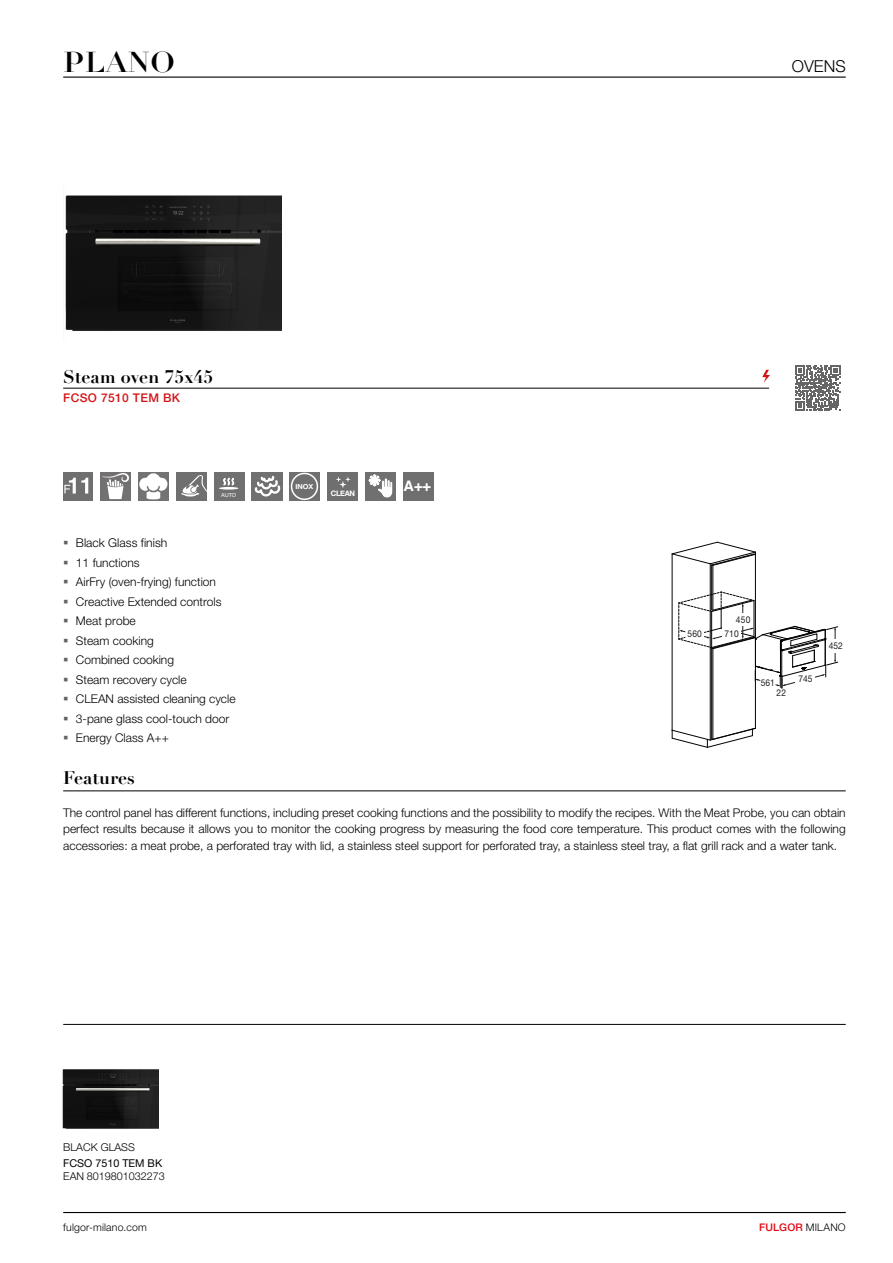
<style>
.page{position:relative;width:893px;height:1263px;background:#fff}
.page>*{position:absolute;margin:0;border:0;box-sizing:border-box;transform-origin:0 0}
.t1{font:28.35px "Didot LT Pro Headline";color:#000;scale:1.11 1}
.t2{font:700 18px "Didot LT Pro";color:#000}
.t3{font:300 16.5px "Helvetica Neue LT Std";color:#000}
.t4{font:700 14.55px "Helvetica";color:#fff}
.t5{font:300 12.15px "Helvetica Neue LT Std";color:#000}
.t6{font:300 12px/16.5px "Helvetica Neue LT Std";color:#000;text-align:justify}
.t7{font:500 12px "Helvetica Neue LT Std";letter-spacing:.03em;color:#d51317}
.t8{font:300 10.8px "Helvetica Neue LT Std";color:#000}
.t9{font:10.8px "Helvetica Neue LT Std";color:#000}
.t10{font:300 10.5px "Helvetica Neue LT Std";letter-spacing:.02em;color:#000}
.t11{font:500 10.5px "Helvetica Neue LT Std";letter-spacing:.02em;color:#e30613}
.t12{font:9.3px "Helvetica Neue LT Std";color:#1d1e1b;scale:.9 1}
.t13{font:700 7.5px "Helvetica Neue";letter-spacing:-.04em;color:#fff}
.t14{font:700 6.9px "Helvetica Neue";color:#fff;scale:1.07 1}
.t15{font:5.55px "Helvetica Neue LT Std";color:#fff}
.s1{color:#646363}
.s2{font-weight:300;color:#000}
</style>
<div class="page">
<hr style="left:63px;top:77px;width:783px;height:1px;background:#000">
<hr style="left:63px;top:388px;width:706px;height:1px;background:#000">
<hr style="left:63px;top:791px;width:783px;height:1px;background:#000">
<hr style="left:63px;top:1024px;width:783px;height:1px;background:#000">
<svg style="left:762px;top:370px;width:8px;height:13px"></svg>
<div style="left:365px;top:472px;width:30px;height:29px;background:#707070"></div>
<svg style="left:369px;top:474px;width:23px;height:23px"></svg>
<div style="left:176px;top:472px;width:31px;height:29px;background:#706f6f"></div>
<svg style="left:181px;top:475px;width:26px;height:21px"></svg>
<img style="left:139px;top:472px;width:30px;height:29px">
<div style="left:214px;top:472px;width:30px;height:29px;background:#707070"></div>
<svg style="left:223px;top:477px;width:12px;height:9px"></svg>
<hr style="left:219px;top:487px;width:19px;height:3px;background:#fff;border-radius:50%">
<div style="left:290px;top:472px;width:30px;height:29px;background:#706f6f"></div>
<div style="left:291px;top:473px;width:27px;height:27px;border:2px solid #fff;border-radius:50%"></div>
<div style="left:403px;top:472px;width:30px;height:29px;background:#706f6f"></div>
<div style="left:327px;top:472px;width:31px;height:29px;background:#706f6f"></div>
<svg style="left:336px;top:477px;width:15px;height:11px"></svg>
<div style="left:252px;top:472px;width:30px;height:29px;background:#707070"></div>
<svg style="left:255px;top:476px;width:25px;height:21px"></svg>
<svg style="left:101px;top:472px;width:30px;height:29px"></svg>
<svg style="left:102px;top:473px;width:27px;height:26px"></svg>
<div style="left:63px;top:472px;width:30px;height:29px;background:#706f6f"></div>
<svg style="left:64px;top:478px;width:24px;height:15px"></svg>
<img style="left:62px;top:1069px;width:97px;height:60px">
<img style="left:65px;top:195px;width:217px;height:136px">
<svg style="left:795px;top:366px;width:45px;height:45px"></svg>
<hr style="left:672px;top:554px;width:1px;height:176px;background:#010202">
<hr style="left:755px;top:552px;width:1px;height:176px;background:#020203">
<hr style="left:710px;top:564px;width:1px;height:176px;background:#010202">
<hr style="left:711px;top:565px;width:1px;height:45px;background:#010202">
<hr style="left:713px;top:565px;width:1px;height:45px;background:#010202">
<svg style="left:672px;top:542px;width:84px;height:24px"></svg>
<hr style="left:713px;top:649px;width:1px;height:90px;background:#010202">
<hr style="left:711px;top:648px;width:1px;height:91px;background:#010202">
<svg style="left:672px;top:728px;width:84px;height:20px"></svg>
<svg style="left:678px;top:592px;width:160px;height:97px"></svg>
<hr style="left:63px;top:1212px;width:783px;height:1px;background:#000">
<h1 class="t1" style="left:63px;top:45px;width:102px">PLANO</h1>
<h3 class="t3" style="left:792px;top:56px;width:55px">OVENS</h3>
<h2 class="t2" style="left:63px;top:365px;width:152px">Steam oven 75x45</h2>
<p class="t7" style="left:63px;top:390px;width:118px">FCSO 7510 TEM BK</p>
<p class="t15" style="left:221px;top:492px;width:17px">AUTO</p>
<p class="t5" style="left:63px;top:535px;width:106px"><span class="s1">▪</span> Black Glass finish</p>
<p class="t6" style="left:63px;top:554px;width:78px"><span class="s1">▪</span> 11 functions</p>
<p class="t6" style="left:63px;top:573px;width:154px"><span class="s1">▪</span> AirFry (oven-frying) function</p>
<p class="t6" style="left:63px;top:593px;width:160px"><span class="s1">▪</span> Creactive Extended controls</p>
<p class="t6" style="left:63px;top:612px;width:74px"><span class="s1">▪</span> Meat probe</p>
<p class="t6" style="left:63px;top:632px;width:92px"><span class="s1">▪</span> Steam cooking</p>
<p class="t6" style="left:63px;top:651px;width:112px"><span class="s1">▪</span> Combined cooking</p>
<p class="t6" style="left:63px;top:671px;width:125px"><span class="s1">▪</span> Steam recovery cycle</p>
<p class="t6" style="left:63px;top:690px;width:174px"><span class="s1">▪</span> CLEAN assisted cleaning cycle</p>
<p class="t6" style="left:63px;top:710px;width:167px"><span class="s1">▪</span> 3-pane glass cool-touch door</p>
<p class="t6" style="left:63px;top:729px;width:107px"><span class="s1">▪</span> Energy Class A++</p>
<h2 class="t2" style="left:63px;top:766px;width:73px">Features</h2>
<p class="t14" style="left:296px;top:481px;width:18px">INOX</p>
<p class="t4" style="left:404px;top:474px;width:29px">A++</p>
<p class="t13" style="left:331px;top:488px;width:26px">CLEAN</p>
<p class="t12" style="left:736px;top:614px;width:18px">450</p>
<p class="t12" style="left:687px;top:628px;width:18px">560</p>
<p class="t12" style="left:724px;top:628px;width:18px">710</p>
<p class="t12" style="left:761px;top:677px;width:17px">561</p>
<p class="t12" style="left:777px;top:687px;width:12px">22</p>
<p class="t12" style="left:798px;top:673px;width:17px">745</p>
<p class="t12" style="left:829px;top:640px;width:17px">452</p>
<p class="t6" style="left:63px;top:804px;width:784px">The control panel has different functions, including preset cooking functions and the possibility to modify the recipes. With the Meat Probe, you can obtain perfect results because it allows you to monitor the cooking progress by measuring the food core temperature. This product comes with the following accessories: a meat probe, a perforated tray with lid, a stainless steel support for perforated tray, a stainless steel tray, a flat grill rack and a water tank.</p>
<p class="t8" style="left:63px;top:1140px;width:73px">BLACK GLASS</p>
<p class="t9" style="left:63px;top:1157px;width:100px">FCSO 7510 TEM BK</p>
<p class="t8" style="left:63px;top:1169px;width:103px">EAN 8019801032273</p>
<p class="t10" style="left:63px;top:1220px;width:85px">fulgor-milano.com</p>
<p class="t11" style="left:759px;top:1220px;width:88px">FULGOR <span class="s2">MILANO</span></p>
</div>
